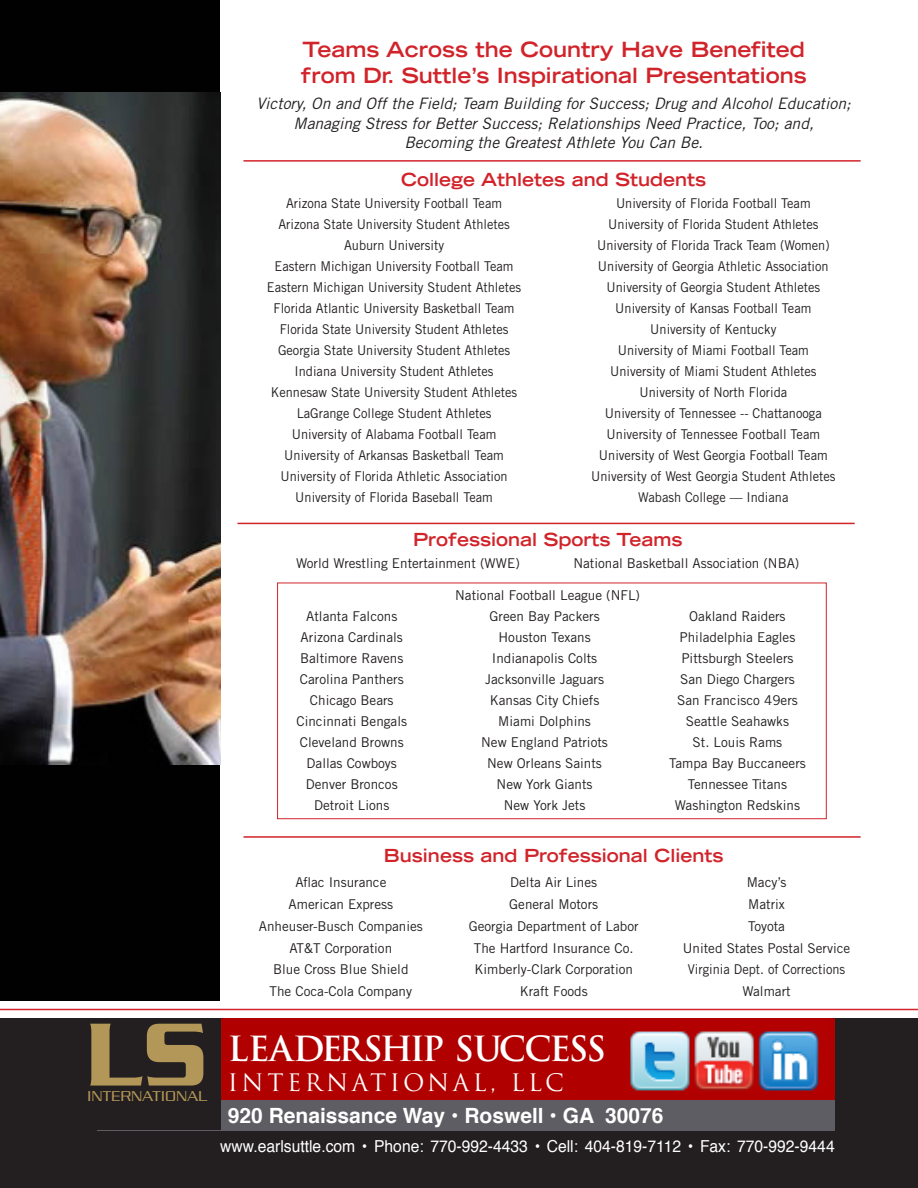
<style>
.page{position:relative;width:918px;height:1188px;background:#fff}
.page>*{position:absolute;margin:0;border:0;box-sizing:border-box;transform-origin:0 0}
.t1{font:500 96.75px "Serpentine Std";color:#b39758}
.t2{font:700 33.75px "Trajan Pro";letter-spacing:-.06em;color:#fff}
.t3{font:23.4px "Trajan Pro";letter-spacing:.15em;color:#fff}
.t4{font:700 expanded 21px "Trade Gothic LT Std";color:#d1232a}
.t5{font:700 21px "Helvetica";color:#fff}
.t6{font:700 expanded 18px "Trade Gothic LT Std";color:#d1232a}
.t7{font:16.5px "Helvetica";color:#fff;scale:.95 1}
.t8{font:italic 15.75px/19.5px "Trade Gothic LT Std";color:#231f20;text-align:center}
.t9{font:300 15.45px "Serpentine Std";letter-spacing:.03em;color:#b39758}
.t10{font:13.5px "Trade Gothic LT Std";color:#231f20;scale:.95 1}
.t11{font:13.5px/21.9px "Trade Gothic LT Std";color:#231f20;text-align:center}
</style>
<div class="page">
<div style="left:0;top:1018px;width:918px;height:170px;background:#231f20"></div>
<div style="left:97px;top:1100px;width:738px;height:30px;background:#5d5d63"></div>
<div style="left:79px;top:1018px;width:756px;height:82px;background:#b00000"></div>
<div style="left:79px;top:1018px;width:141px;height:112px;background:#231f20"></div>
<img style="left:630px;top:1031px;width:189px;height:60px">
<div style="left:0;top:0;width:220px;height:1001px;background:#010101"></div>
<img style="left:0;top:92px;width:220px;height:673px">
<hr style="left:0;top:1009px;width:918px;height:1px;background:#d1232a">
<hr style="left:243px;top:160px;width:618px;height:2px;background:#d1232a">
<hr style="left:243px;top:836px;width:618px;height:2px;background:#d1232a">
<hr style="left:237px;top:523px;width:618px;height:1px;background:#d1232a">
<div style="left:277px;top:583px;width:550px;height:236px;border:1px solid #d1232a"></div>
<p class="t4" style="left:302px;top:36px;width:504px">Teams Across the Country Have Benefited</p>
<p class="t4" style="left:301px;top:62px;width:507px">from Dr. Suttle’s Inspirational Presentations</p>
<p class="t8" style="left:256px;top:94px;width:596px">Victory, On and Off the Field; Team Building for Success; Drug and Alcohol Education;<br>Managing Stress for Better Success; Relationships Need Practice, Too; and,<br>Becoming the Greatest Athlete You Can Be.</p>
<p class="t6" style="left:401px;top:167px;width:306px">College Athletes and Students</p>
<p class="t10" style="left:286px;top:195px;width:229px">Arizona State University Football Team</p>
<p class="t10" style="left:278px;top:216px;width:245px">Arizona State University Student Athletes</p>
<p class="t10" style="left:344px;top:237px;width:107px">Auburn University</p>
<p class="t10" style="left:275px;top:258px;width:253px">Eastern Michigan University Football Team</p>
<p class="t10" style="left:267px;top:279px;width:269px">Eastern Michigan University Student Athletes</p>
<p class="t10" style="left:274px;top:300px;width:255px">Florida Atlantic University Basketball Team</p>
<p class="t10" style="left:280px;top:321px;width:242px">Florida State University Student Athletes</p>
<p class="t10" style="left:278px;top:342px;width:246px">Georgia State University Student Athletes</p>
<p class="t10" style="left:295px;top:363px;width:211px">Indiana University Student Athletes</p>
<p class="t10" style="left:271px;top:384px;width:261px">Kennesaw State University Student Athletes</p>
<p class="t10" style="left:297px;top:405px;width:207px">LaGrange College Student Athletes</p>
<p class="t10" style="left:292px;top:426px;width:217px">University of Alabama Football Team</p>
<p class="t10" style="left:284px;top:447px;width:233px">University of Arkansas Basketball Team</p>
<p class="t10" style="left:280px;top:468px;width:241px">University of Florida Athletic Association</p>
<p class="t10" style="left:295px;top:489px;width:209px">University of Florida Baseball Team</p>
<p class="t10" style="left:616px;top:195px;width:206px">University of Florida Football Team</p>
<p class="t10" style="left:608px;top:216px;width:223px">University of Florida Student Athletes</p>
<p class="t10" style="left:597px;top:237px;width:246px">University of Florida Track Team (Women)</p>
<p class="t10" style="left:598px;top:258px;width:244px">University of Georgia Athletic Association</p>
<p class="t10" style="left:607px;top:279px;width:226px">University of Georgia Student Athletes</p>
<p class="t10" style="left:615px;top:300px;width:208px">University of Kansas Football Team</p>
<p class="t10" style="left:650px;top:321px;width:134px">University of Kentucky</p>
<p class="t10" style="left:618px;top:342px;width:203px">University of Miami Football Team</p>
<p class="t10" style="left:610px;top:363px;width:219px">University of Miami Student Athletes</p>
<p class="t10" style="left:639px;top:384px;width:157px">University of North Florida</p>
<p class="t10" style="left:605px;top:405px;width:230px">University of Tennessee -- Chattanooga</p>
<p class="t10" style="left:607px;top:426px;width:226px">University of Tennessee Football Team</p>
<p class="t10" style="left:599px;top:447px;width:242px">University of West Georgia Football Team</p>
<p class="t10" style="left:591px;top:468px;width:259px">University of West Georgia Student Athletes</p>
<p class="t10" style="left:638px;top:489px;width:160px">Wabash College — Indiana</p>
<p class="t6" style="left:413px;top:528px;width:271px">Professional Sports Teams</p>
<p class="t11" style="left:296px;top:552px;width:225px">World Wrestling Entertainment (WWE)</p>
<p class="t11" style="left:573px;top:552px;width:228px">National Basketball Association (NBA)</p>
<p class="t11" style="left:306px;top:605px;width:93px">Atlanta Falcons</p>
<p class="t11" style="left:301px;top:626px;width:104px">Arizona Cardinals</p>
<p class="t11" style="left:300px;top:647px;width:105px">Baltimore Ravens</p>
<p class="t11" style="left:300px;top:668px;width:105px">Carolina Panthers</p>
<p class="t11" style="left:310px;top:689px;width:85px">Chicago Bears</p>
<p class="t11" style="left:296px;top:710px;width:112px">Cincinnati Bengals</p>
<p class="t11" style="left:300px;top:731px;width:105px">Cleveland Browns</p>
<p class="t11" style="left:307px;top:752px;width:92px">Dallas Cowboys</p>
<p class="t11" style="left:306px;top:773px;width:93px">Denver Broncos</p>
<p class="t11" style="left:314px;top:794px;width:77px">Detroit Lions</p>
<p class="t11" style="left:455px;top:584px;width:186px">National Football League (NFL)</p>
<p class="t11" style="left:490px;top:605px;width:112px">Green Bay Packers</p>
<p class="t11" style="left:499px;top:626px;width:94px">Houston Texans</p>
<p class="t11" style="left:492px;top:647px;width:107px">Indianapolis Colts</p>
<p class="t11" style="left:485px;top:668px;width:120px">Jacksonville Jaguars</p>
<p class="t11" style="left:490px;top:689px;width:111px">Kansas City Chiefs</p>
<p class="t11" style="left:498px;top:710px;width:94px">Miami Dolphins</p>
<p class="t11" style="left:481px;top:731px;width:128px">New England Patriots</p>
<p class="t11" style="left:487px;top:752px;width:116px">New Orleans Saints</p>
<p class="t11" style="left:497px;top:773px;width:97px">New York Giants</p>
<p class="t11" style="left:504px;top:794px;width:83px">New York Jets</p>
<p class="t11" style="left:689px;top:605px;width:98px">Oakland Raiders</p>
<p class="t11" style="left:680px;top:626px;width:117px">Philadelphia Eagles</p>
<p class="t11" style="left:681px;top:647px;width:114px">Pittsburgh Steelers</p>
<p class="t11" style="left:680px;top:668px;width:116px">San Diego Chargers</p>
<p class="t11" style="left:677px;top:689px;width:122px">San Francisco 49ers</p>
<p class="t11" style="left:686px;top:710px;width:105px">Seattle Seahawks</p>
<p class="t11" style="left:693px;top:731px;width:91px">St. Louis Rams</p>
<p class="t11" style="left:669px;top:752px;width:138px">Tampa Bay Buccaneers</p>
<p class="t11" style="left:688px;top:773px;width:101px">Tennessee Titans</p>
<p class="t11" style="left:675px;top:794px;width:127px">Washington Redskins</p>
<h1 class="t1" style="left:87px;top:1000px;width:121px">LS</h1>
<p class="t9" style="left:87px;top:1087px;width:121px">INTERNATIONAL</p>
<p class="t6" style="left:384px;top:844px;width:341px">Business and Professional Clients</p>
<p class="t11" style="left:295px;top:871px;width:93px">Aflac Insurance</p>
<p class="t11" style="left:289px;top:893px;width:106px">American Express</p>
<p class="t11" style="left:259px;top:915px;width:166px">Anheuser-Busch Companies<br>AT&amp;T Corporation<br>Blue Cross Blue Shield</p>
<p class="t11" style="left:270px;top:980px;width:144px">The Coca-Cola Company</p>
<p class="t11" style="left:510px;top:871px;width:88px">Delta Air Lines</p>
<p class="t11" style="left:509px;top:893px;width:90px">General Motors</p>
<p class="t11" style="left:469px;top:915px;width:171px">Georgia Department of Labor<br>The Hartford Insurance Co.</p>
<p class="t11" style="left:474px;top:959px;width:160px">Kimberly-Clark Corporation<br>Kraft Foods</p>
<h2 class="t2" style="left:228px;top:1028px;width:380px">LEADERSHIP SUCCESS</h2>
<h3 class="t3" style="left:228px;top:1067px;width:338px">INTERNATIONAL, LLC</h3>
<h3 class="t5" style="left:228px;top:1098px;width:437px">920 Renaissance Way • Roswell • GA 30076</h3>
<p class="t11" style="left:747px;top:871px;width:41px">Macy’s</p>
<p class="t11" style="left:748px;top:893px;width:38px">Matrix</p>
<p class="t11" style="left:748px;top:915px;width:39px">Toyota</p>
<p class="t11" style="left:683px;top:937px;width:169px">United States Postal Service</p>
<p class="t10" style="left:688px;top:961px;width:167px">Virginia Dept. of Corrections</p>
<p class="t11" style="left:742px;top:980px;width:50px">Walmart</p>
<p class="t7" style="left:220px;top:1134px;width:648px">www.earlsuttle.com • Phone: 770-992-4433 • Cell: 404-819-7112 • Fax: 770-992-9444</p>
</div>
